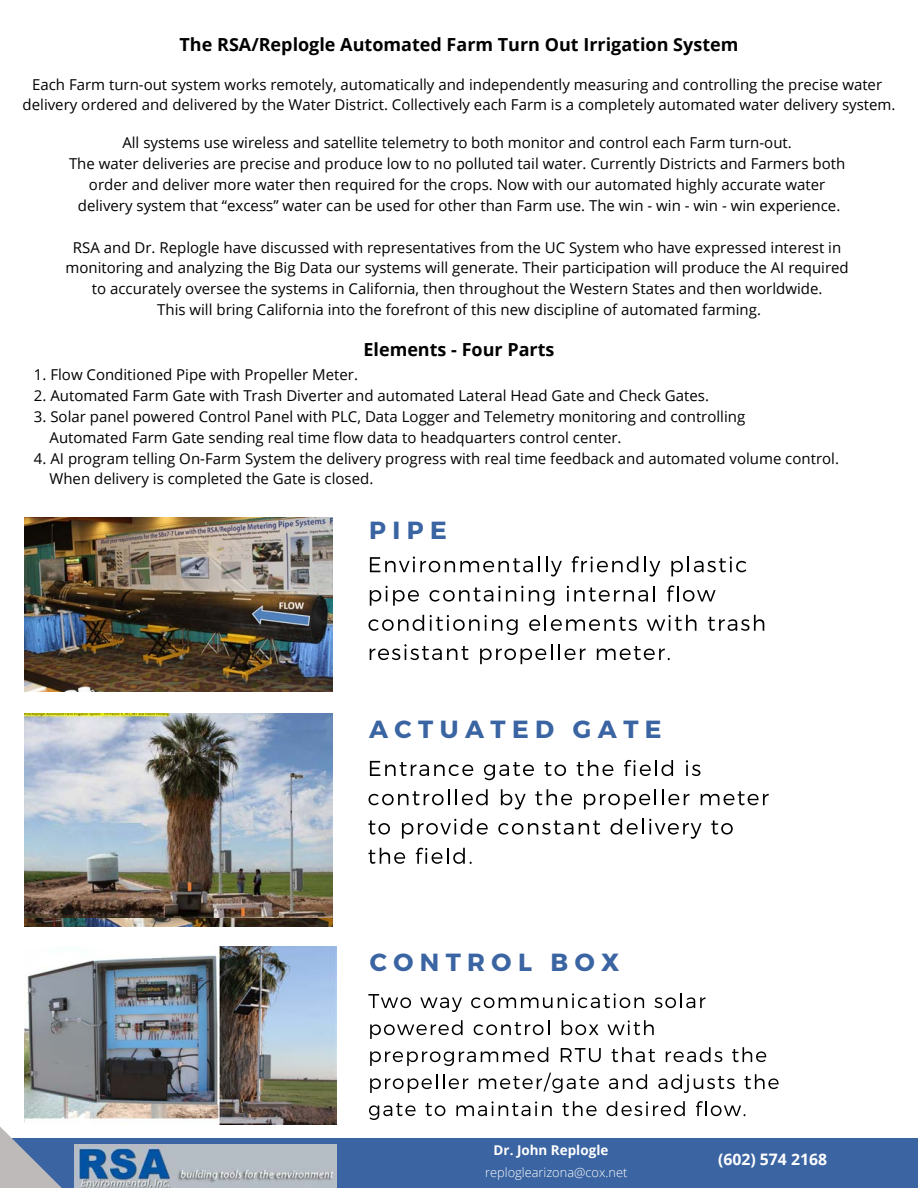
<style>
.page{position:relative;width:918px;height:1188px;background:#fff}
.page>*{position:absolute;margin:0;border:0;box-sizing:border-box;transform-origin:0 0}
.t1{font:700 24.75px "Montserrat";letter-spacing:.26em;color:#3a64a2}
.t2{font:700 18px "Open Sans";color:#000}
.t3{font:700 15.75px "Open Sans";color:#fff}
.t4{font:15px/20.9px "Open Sans";color:#000;text-align:center}
.t5{font:700 13.5px "Open Sans";color:#fff}
.t6{font:300 12.75px "Open Sans";color:#fff}
</style>
<div class="page">
<div style="left:0;top:1139px;width:918px;height:49px;background:#3a64a2"></div>
<svg style="left:0;top:1116px;width:159px;height:72px"></svg>
<img style="left:25px;top:947px;width:311px;height:177px">
<img style="left:25px;top:517px;width:308px;height:175px">
<img style="left:25px;top:917px;width:308px;height:10px">
<img style="left:25px;top:714px;width:308px;height:203px">
<img style="left:74px;top:1144px;width:262px;height:44px">
<svg style="left:368px;top:994px;width:43px;height:14px"></svg>
<svg style="left:420px;top:997px;width:42px;height:15px"></svg>
<svg style="left:471px;top:997px;width:81px;height:11px"></svg>
<svg style="left:558px;top:993px;width:86px;height:15px"></svg>
<svg style="left:655px;top:993px;width:51px;height:15px"></svg>
<svg style="left:370px;top:1020px;width:93px;height:19px"></svg>
<svg style="left:474px;top:1020px;width:75px;height:15px"></svg>
<svg style="left:562px;top:1020px;width:37px;height:15px"></svg>
<svg style="left:607px;top:1020px;width:47px;height:15px"></svg>
<svg style="left:370px;top:1047px;width:178px;height:19px"></svg>
<svg style="left:561px;top:1048px;width:40px;height:14px"></svg>
<svg style="left:612px;top:1047px;width:43px;height:15px"></svg>
<svg style="left:666px;top:1047px;width:56px;height:15px"></svg>
<svg style="left:732px;top:1047px;width:34px;height:15px"></svg>
<svg style="left:370px;top:1074px;width:98px;height:19px"></svg>
<svg style="left:479px;top:1073px;width:120px;height:20px"></svg>
<svg style="left:609px;top:1074px;width:38px;height:15px"></svg>
<svg style="left:658px;top:1074px;width:77px;height:19px"></svg>
<svg style="left:744px;top:1074px;width:35px;height:15px"></svg>
<svg style="left:369px;top:1103px;width:47px;height:17px"></svg>
<svg style="left:425px;top:1103px;width:20px;height:13px"></svg>
<svg style="left:456px;top:1101px;width:96px;height:15px"></svg>
<svg style="left:562px;top:1101px;width:35px;height:15px"></svg>
<svg style="left:606px;top:1101px;width:79px;height:15px"></svg>
<svg style="left:696px;top:1101px;width:49px;height:15px"></svg>
<svg style="left:370px;top:556px;width:170px;height:16px"></svg>
<svg style="left:546px;top:556px;width:16px;height:21px"></svg>
<svg style="left:572px;top:556px;width:66px;height:16px"></svg>
<svg style="left:644px;top:556px;width:16px;height:21px"></svg>
<svg style="left:671px;top:556px;width:75px;height:20px"></svg>
<svg style="left:370px;top:586px;width:49px;height:20px"></svg>
<svg style="left:430px;top:586px;width:93px;height:16px"></svg>
<svg style="left:529px;top:590px;width:25px;height:16px"></svg>
<svg style="left:567px;top:586px;width:88px;height:16px"></svg>
<svg style="left:667px;top:585px;width:49px;height:17px"></svg>
<svg style="left:369px;top:615px;width:55px;height:16px"></svg>
<svg style="left:430px;top:615px;width:88px;height:20px"></svg>
<svg style="left:529px;top:615px;width:108px;height:16px"></svg>
<svg style="left:647px;top:615px;width:49px;height:16px"></svg>
<svg style="left:708px;top:615px;width:56px;height:16px"></svg>
<svg style="left:370px;top:644px;width:99px;height:16px"></svg>
<svg style="left:480px;top:644px;width:72px;height:20px"></svg>
<svg style="left:558px;top:644px;width:28px;height:16px"></svg>
<svg style="left:597px;top:646px;width:73px;height:14px"></svg>
<svg style="left:370px;top:761px;width:103px;height:15px"></svg>
<svg style="left:484px;top:762px;width:50px;height:18px"></svg>
<svg style="left:545px;top:762px;width:21px;height:14px"></svg>
<svg style="left:577px;top:760px;width:37px;height:16px"></svg>
<svg style="left:624px;top:760px;width:49px;height:16px"></svg>
<svg style="left:686px;top:760px;width:14px;height:16px"></svg>
<svg style="left:369px;top:789px;width:81px;height:16px"></svg>
<svg style="left:456px;top:789px;width:32px;height:16px"></svg>
<svg style="left:501px;top:789px;width:25px;height:21px"></svg>
<svg style="left:535px;top:789px;width:37px;height:16px"></svg>
<svg style="left:584px;top:789px;width:72px;height:20px"></svg>
<svg style="left:662px;top:789px;width:27px;height:16px"></svg>
<svg style="left:701px;top:791px;width:68px;height:14px"></svg>
<svg style="left:368px;top:820px;width:22px;height:15px"></svg>
<svg style="left:402px;top:818px;width:86px;height:21px"></svg>
<svg style="left:498px;top:820px;width:75px;height:15px"></svg>
<svg style="left:579px;top:820px;width:21px;height:15px"></svg>
<svg style="left:611px;top:818px;width:91px;height:21px"></svg>
<svg style="left:711px;top:820px;width:22px;height:15px"></svg>
<svg style="left:368px;top:848px;width:37px;height:16px"></svg>
<svg style="left:416px;top:848px;width:56px;height:16px"></svg>
<p class="t2" style="left:180px;top:32px;width:560px">The RSA/Replogle Automated Farm Turn Out Irrigation System</p>
<p class="t4" style="left:23px;top:73px;width:874px">Each Farm turn-out system works remotely, automatically and independently measuring and controlling the precise water delivery ordered and delivered by the Water District. Collectively each Farm is a completely automated water delivery system.</p>
<p class="t4" style="left:69px;top:132px;width:778px">All systems use wireless and satellite telemetry to both monitor and control each Farm turn-out.<br>The water deliveries are precise and produce low to no polluted tail water. Currently Districts and Farmers both order and deliver more water then required for the crops. Now with our automated highly accurate water delivery system that “excess” water can be used for other than Farm use. The win - win - win - win experience.</p>
<p class="t4" style="left:65px;top:236px;width:785px">RSA and Dr. Replogle have discussed with representatives from the UC System who have expressed interest in monitoring and analyzing the Big Data our systems will generate. Their participation will produce the AI required to accurately oversee the systems in California, then throughout the Western States and then worldwide.<br>This will bring California into the forefront of this new discipline of automated farming.</p>
<p class="t2" style="left:363px;top:337px;width:193px">Elements - Four Parts</p>
<p class="t4" style="left:34px;top:364px;width:326px">1. Flow Conditioned Pipe with Propeller Meter.</p>
<p class="t4" style="left:34px;top:385px;width:677px">2. Automated Farm Gate with Trash Diverter and automated Lateral Head Gate and Check Gates.</p>
<p class="t4" style="left:50px;top:406px;width:697px;text-align:left;text-indent:-16px">3. Solar panel powered Control Panel with PLC, Data Logger and Telemetry monitoring and controlling<br>Automated Farm Gate sending real time flow data to headquarters control center.</p>
<p class="t4" style="left:50px;top:447px;width:791px;text-align:left;text-indent:-16px">4. AI program telling On-Farm System the delivery progress with real time feedback and automated volume control.<br>When delivery is completed the Gate is closed.</p>
<h1 class="t1" style="left:369px;top:514px;width:79px">PIPE</h1>
<h1 class="t1" style="left:369px;top:713px;width:294px">ACTUATED GATE</h1>
<h1 class="t1" style="left:370px;top:946px;width:251px">CONTROL BOX</h1>
<p class="t5" style="left:494px;top:1141px;width:116px">Dr. John Replogle</p>
<p class="t6" style="left:485px;top:1164px;width:144px">reploglearizona@cox.net</p>
<p class="t3" style="left:718px;top:1148px;width:110px">(602) 574 2168</p>
</div>
